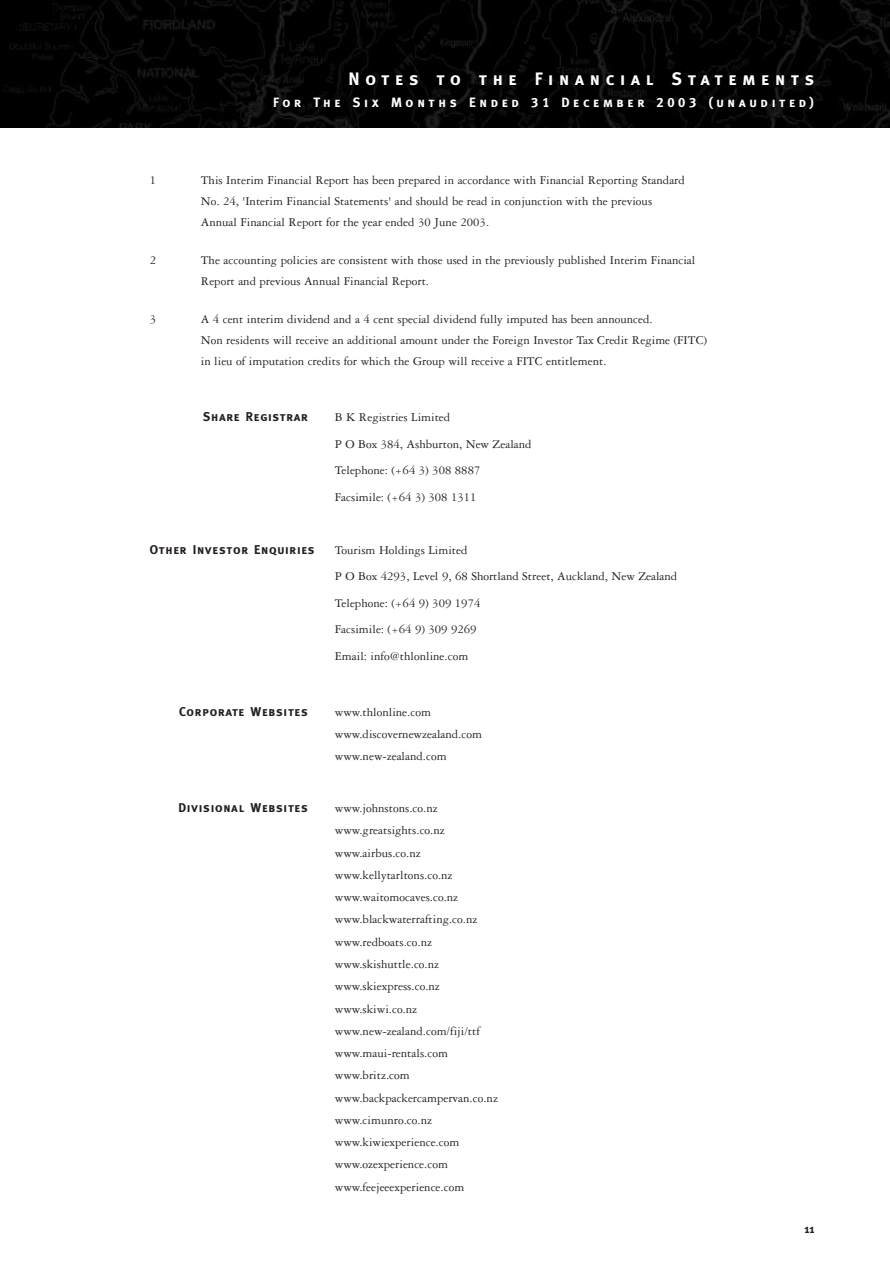
<style>
.page{position:relative;width:890px;height:1261px;background:#fff}
.page>*{position:absolute;margin:0;border:0;box-sizing:border-box;transform-origin:0 0}
.t1{font:18px "Meta Bold Caps";letter-spacing:.31em;color:#fff}
.t2{font:13.5px "Meta Bold Caps";letter-spacing:.265em;color:#fff}
.t3{font:12.75px/22.2px "Garamond Three";color:#231f20}
.t4{font:12.75px "Meta Bold Caps";letter-spacing:.055em;color:#231f20}
.t5{font:700 12px "Meta";color:#231f20}
</style>
<div class="page">
<svg style="left:0;top:0;width:890px;height:128px;background:#030303"></svg>
<h1 class="t1" style="left:349px;top:69px;width:467px">Notes to the Financial Statements</h1>
<p class="t2" style="left:273px;top:94px;width:542px">For The Six Months Ended 31 December 2003 (unaudited)</p>
<p class="t3" style="left:150px;top:170px;width:8px">1</p>
<p class="t3" style="left:201px;top:171px;width:486px;line-height:21px">This Interim Financial Report has been prepared in accordance with Financial Reporting Standard<br>No. 24, 'Interim Financial Statements' and should be read in conjunction with the previous<br>Annual Financial Report for the year ended 30 June 2003.</p>
<p class="t3" style="left:150px;top:250px;width:8px">2</p>
<p class="t3" style="left:201px;top:251px;width:496px;line-height:21px">The accounting policies are consistent with those used in the previously published Interim Financial<br>Report and previous Annual Financial Report.</p>
<p class="t3" style="left:150px;top:309px;width:8px">3</p>
<p class="t3" style="left:201px;top:310px;width:508px;line-height:21px">A 4 cent interim dividend and a 4 cent special dividend fully imputed has been announced.<br>Non residents will receive an additional amount under the Foreign Investor Tax Credit Regime (FITC) in lieu of imputation credits for which the Group will receive a FITC entitlement.</p>
<p class="t4" style="left:203px;top:409px;width:106px">Share Registrar</p>
<p class="t3" style="left:335px;top:405px;width:198px;line-height:26.5px">B K Registries Limited<br>P O Box 384, Ashburton, New Zealand<br>Telephone: (+64 3) 308 8887<br>Facsimile: (+64 3) 308 1311</p>
<p class="t4" style="left:150px;top:542px;width:166px">Other Investor Enquiries</p>
<p class="t3" style="left:335px;top:538px;width:344px;line-height:26.5px">Tourism Holdings Limited<br>P O Box 4293, Level 9, 68 Shortland Street, Auckland, New Zealand Telephone: (+64 9) 309 1974<br>Facsimile: (+64 9) 309 9269<br>Email: info@thlonline.com</p>
<p class="t4" style="left:179px;top:704px;width:130px">Corporate Websites</p>
<p class="t3" style="left:335px;top:702px;width:149px">www.thlonline.com www.discovernewzealand.com www.new-zealand.com</p>
<p class="t4" style="left:179px;top:800px;width:131px">Divisional Websites</p>
<p class="t3" style="left:335px;top:798px;width:165px">www.johnstons.co.nz www.greatsights.co.nz www.airbus.co.nz www.kellytarltons.co.nz www.waitomocaves.co.nz www.blackwaterrafting.co.nz www.redboats.co.nz www.skishuttle.co.nz www.skiexpress.co.nz www.skiwi.co.nz www.new-zealand.com/fiji/ttf www.maui-rentals.com www.britz.com www.backpackercampervan.co.nz www.cimunro.co.nz www.kiwiexperience.com www.ozexperience.com www.feejeeexperience.com</p>
<p class="t5" style="left:804px;top:1224px;width:12px">11</p>
</div>
